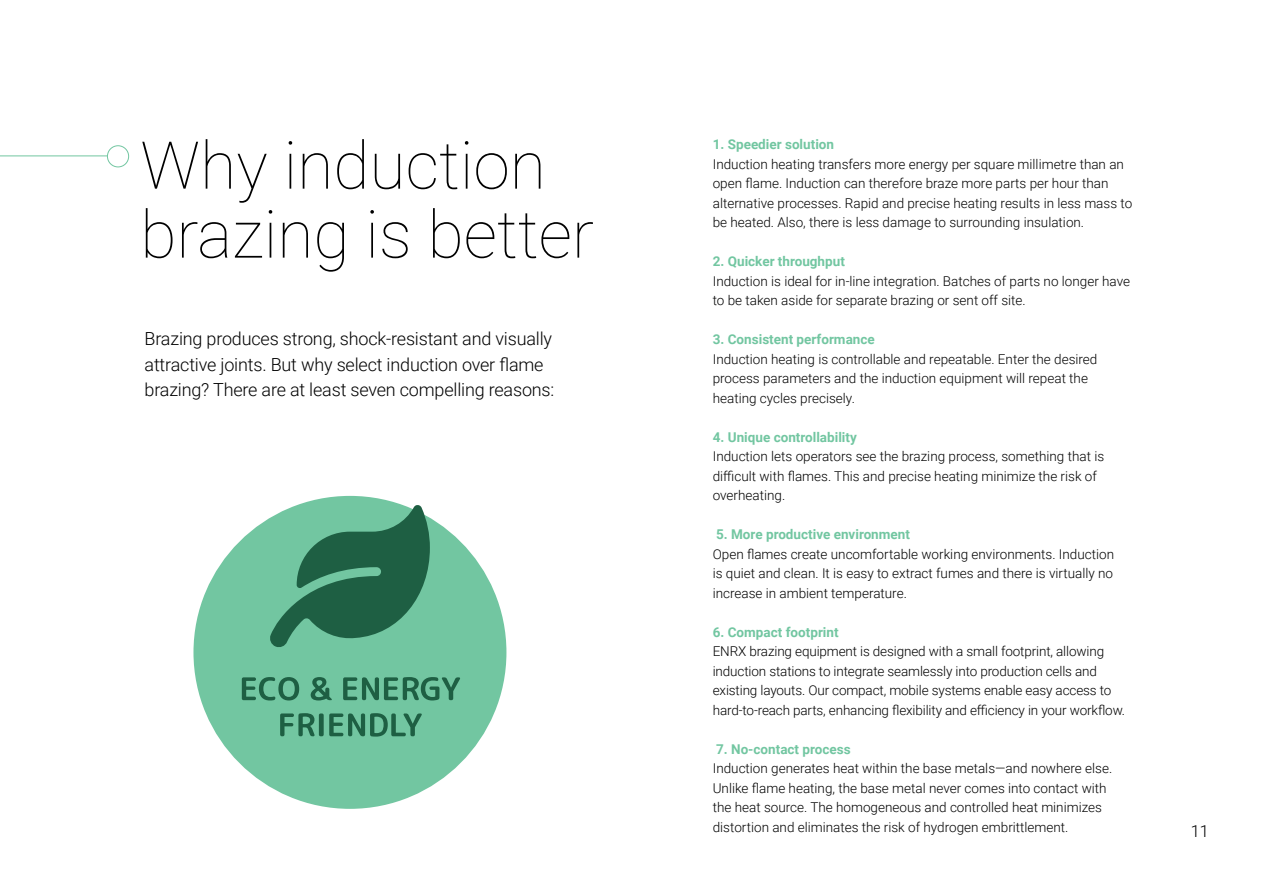
<style>
.page{position:relative;width:1263px;height:893px;background:#fff}
.page>*{position:absolute;margin:0;border:0;box-sizing:border-box;transform-origin:0 0}
.t1{font:100 66px/69px "Roboto";color:#000}
.t2{font:300 18px/25.5px "Roboto";letter-spacing:-.01em;color:#000}
.t3{font:300 16.5px "Roboto";color:#000}
.t4{font:300 13.5px/19.5px "Roboto";color:#000}
.t5{font:700 13.5px "Roboto";color:#72c6a1}
</style>
<div class="page">
<hr style="left:0;top:155px;width:107px;height:1px;background:#72c6a1">
<div style="left:107px;top:145px;width:22px;height:22px;border:1px solid #72c6a1;border-radius:50%"></div>
<div style="left:193px;top:496px;width:313px;height:313px;background:#72c6a1;border-radius:50%"></div>
<svg style="left:269px;top:504px;width:161px;height:143px"></svg>
<svg style="left:242px;top:677px;width:57px;height:23px"></svg>
<svg style="left:311px;top:677px;width:21px;height:23px"></svg>
<svg style="left:343px;top:677px;width:117px;height:23px"></svg>
<svg style="left:280px;top:713px;width:142px;height:24px"></svg>
<h1 class="t1" style="left:140px;top:128px;width:455px">Why induction brazing is better</h1>
<h2 class="t2" style="left:145px;top:325px;width:411px">Brazing produces strong, shock-resistant and visually attractive joints. But why select induction over flame brazing? There are at least seven compelling reasons:</h2>
<p class="t5" style="left:713px;top:135px;width:123px">1. Speedier solution</p>
<p class="t4" style="left:713px;top:154px;width:421px">Induction heating transfers more energy per square millimetre than an open flame. Induction can therefore braze more parts per hour than alternative processes. Rapid and precise heating results in less mass to be heated. Also, there is less damage to surrounding insulation.</p>
<p class="t5" style="left:713px;top:252px;width:134px">2. Quicker throughput</p>
<p class="t4" style="left:713px;top:271px;width:419px">Induction is ideal for in-line integration. Batches of parts no longer have to be taken aside for separate brazing or sent off site.</p>
<p class="t5" style="left:713px;top:330px;width:164px">3. Consistent performance</p>
<p class="t4" style="left:713px;top:349px;width:386px">Induction heating is controllable and repeatable. Enter the desired process parameters and the induction equipment will repeat the heating cycles precisely.</p>
<p class="t5" style="left:713px;top:427px;width:146px">4. Unique controllability</p>
<p class="t4" style="left:713px;top:446px;width:393px">Induction lets operators see the brazing process, something that is difficult with flames. This and precise heating minimize the risk of overheating.</p>
<p class="t5" style="left:716px;top:525px;width:195px">5. More productive environment</p>
<p class="t4" style="left:713px;top:544px;width:403px;text-align:justify">Open flames create uncomfortable working environments. Induction is quiet and clean. It is easy to extract fumes and there is virtually no increase in ambient temperature.</p>
<p class="t5" style="left:713px;top:622px;width:127px">6. Compact footprint</p>
<p class="t4" style="left:713px;top:641px;width:414px">ENRX brazing equipment is designed with a small footprint, allowing induction stations to integrate seamlessly into production cells and existing layouts. Our compact, mobile systems enable easy access to hard-to-reach parts, enhancing flexibility and efficiency in your workflow.</p>
<p class="t5" style="left:716px;top:739px;width:136px">7. No-contact process</p>
<p class="t4" style="left:713px;top:758px;width:401px">Induction generates heat within the base metals—and nowhere else.<br>Unlike flame heating, the base metal never comes into contact with the heat source. The homogeneous and controlled heat minimizes distortion and eliminates the risk of hydrogen embrittlement.</p>
<p class="t3" style="left:1191px;top:819px;width:20px">11</p>
</div>
